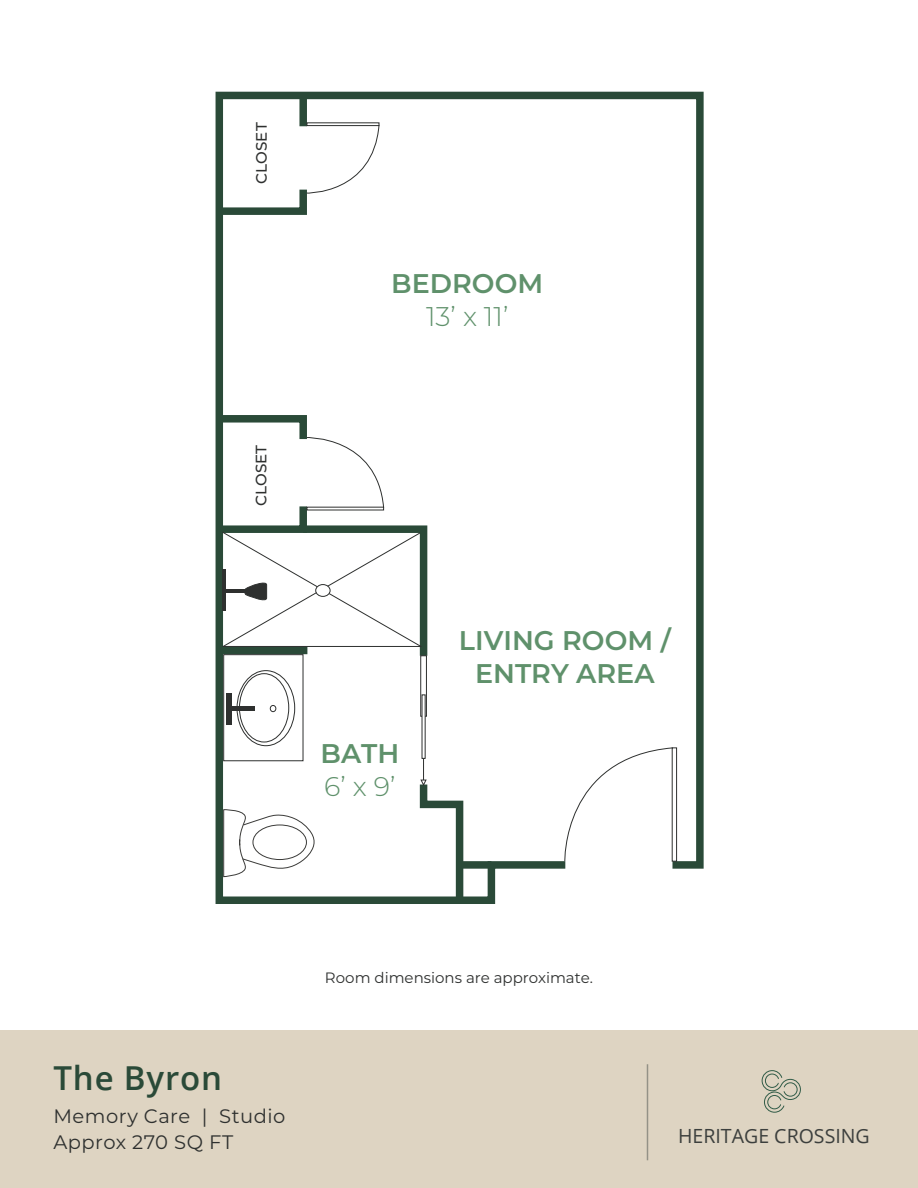
<style>
.page{position:relative;width:918px;height:1188px;background:#fff}
.page>*{position:absolute;margin:0;border:0;box-sizing:border-box;transform-origin:0 0}
.t1{font:600 33px "Open Sans";letter-spacing:.025em;color:#2a4a38}
.t2{font:600 27px/33px "Montserrat";color:#5f916b;text-align:center}
.t3{font:300 27px "Montserrat";color:#5f916b}
.t4{font:19.5px/25.5px "Montserrat";letter-spacing:.025em;color:#2e302f}
.t5{font:19.5px "Open Sans";color:#3c3f3d}
.t6{font:500 15.15px "Montserrat";color:#2e302f}
.t7{font:15px "Montserrat";color:#2e302f}
</style>
<div class="page">
<div style="left:0;top:1030px;width:918px;height:158px;background:#ded4c2"></div>
<hr style="left:647px;top:1064px;width:1px;height:96px;background:#4a504c">
<svg style="left:761px;top:1070px;width:40px;height:43px"></svg>
<svg style="left:215px;top:91px;width:489px;height:813px"></svg>
<div style="left:299px;top:95px;width:8px;height:31px;background:#2a4a38"></div>
<div style="left:460px;top:861px;width:31px;height:8px;background:#2a4a38"></div>
<svg style="left:215px;top:124px;width:165px;height:95px"></svg>
<div style="left:307px;top:122px;width:72px;height:4px;border:1px solid #2e302f"></div>
<svg style="left:563px;top:747px;width:109px;height:115px"></svg>
<div style="left:672px;top:747px;width:5px;height:115px;border:1px solid #2e302f"></div>
<svg style="left:223px;top:809px;width:93px;height:68px"></svg>
<svg style="left:215px;top:411px;width:216px;height:252px"></svg>
<hr style="left:223px;top:590px;width:27px;height:3px;background:#2e302f">
<hr style="left:223px;top:569px;width:3px;height:42px;background:#2e302f">
<div style="left:420px;top:655px;width:7px;height:62px;border:1px solid #2e302f"></div>
<svg style="left:416px;top:755px;width:51px;height:149px"></svg>
<svg style="left:422px;top:694px;width:4px;height:65px"></svg>
<div style="left:239px;top:673px;width:50px;height:69px;border:1px solid #2e302f;border-radius:50%"></div>
<div style="left:237px;top:670px;width:58px;height:76px;border:1px solid #2e302f;border-radius:50%"></div>
<div style="left:223px;top:654px;width:80px;height:107px;border:1px solid #2e302f"></div>
<div style="left:270px;top:705px;width:6px;height:7px;border:1px solid #2e302f;border-radius:50%"></div>
<div style="left:227px;top:693px;width:5px;height:31px;background:#2e302f"></div>
<div style="left:229px;top:706px;width:26px;height:5px;background:#2e302f"></div>
<p class="t6" style="left:251px;top:184px;width:62px;rotate:-90deg">CLOSET</p>
<p class="t6" style="left:251px;top:506px;width:62px;rotate:-90deg">CLOSET</p>
<p class="t2" style="left:391px;top:266px;width:153px">BEDROOM</p>
<p class="t3" style="left:426px;top:298px;width:84px">13’ x 11’</p>
<p class="t2" style="left:320px;top:736px;width:80px">BATH</p>
<p class="t3" style="left:324px;top:768px;width:73px">6’ x 9’</p>
<p class="t2" style="left:459px;top:623px;width:213px">LIVING ROOM /<br>ENTRY AREA</p>
<p class="t1" style="left:53px;top:1055px;width:170px">The Byron</p>
<p class="t4" style="left:53px;top:1103px;width:234px">Memory Care | Studio<br>Approx 270 SQ FT</p>
<p class="t7" style="left:325px;top:968px;width:269px">Room dimensions are approximate.</p>
<p class="t5" style="left:678px;top:1122px;width:193px">HERITAGE CROSSING</p>
</div>
